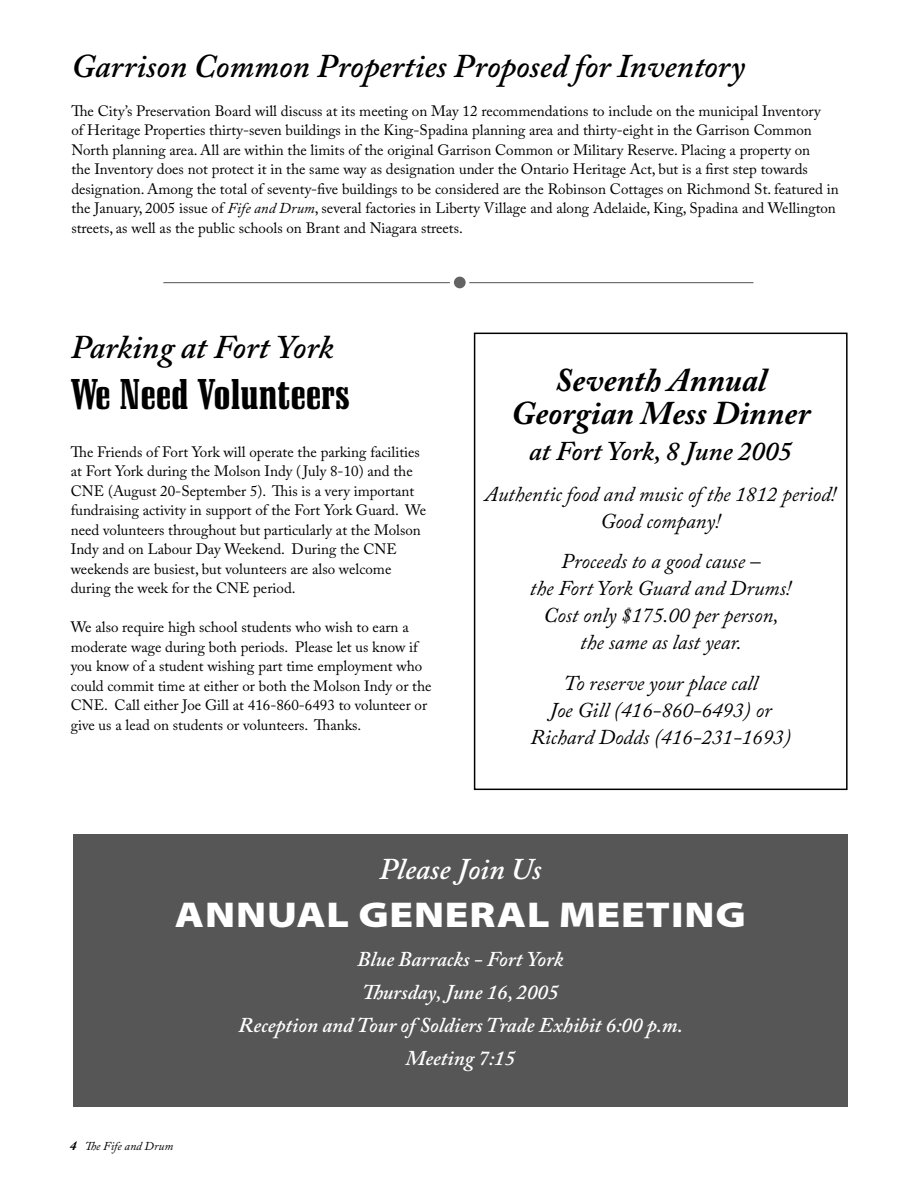
<style>
.page{position:relative;width:918px;height:1188px;background:#fff}
.page>*{position:absolute;margin:0;border:0;box-sizing:border-box;transform-origin:0 0}
.Body-1{font:900 condensed 42px "Schadow BT";color:#000}
.t1{font:900 semi-expanded 36px "Myriad Pro";letter-spacing:.02em;color:#fff;scale:1.1 1}
.heading_1{font:italic 600 33px "Adobe Caslon Pro";color:#000}
.Body-1-2{font:italic 700 33px "Adobe Caslon Pro";color:#000}
.Body-1-3{font:italic 600 33px "Adobe Caslon Pro";color:#000}
.t2{font:italic 600 30px "Adobe Caslon Pro";color:#fff}
.Body-1-4{font:italic 600 27px "Adobe Caslon Pro";color:#000}
.Body-1-5{font:italic 21px "Adobe Caslon Pro";color:#000}
.t3{font:italic 600 21px "Adobe Caslon Pro";color:#fff}
.Body-1-6{font:15px/19.5px "Adobe Caslon Pro";color:#000}
.t4{font:italic 12px "Adobe Caslon Pro";letter-spacing:.005em;color:#000}
.s1{font-style:italic}
.s2{font-weight:700;font-size:13.5px}
</style>
<div class="page">
<div style="left:73px;top:834px;width:775px;height:273px;background:#565656"></div>
<div style="left:474px;top:333px;width:374px;height:457px;border:2px solid #000"></div>
<hr style="left:163px;top:282px;width:590px;height:1px;background:#636363">
<div style="left:450px;top:273px;width:19px;height:20px;background:#fff;border-radius:50%"></div>
<div style="left:454px;top:277px;width:12px;height:11px;background:#636363;border-radius:50%"></div>
<p class="heading_1" style="left:71px;top:46px;width:675px">Garrison Common Properties Proposed for Inventory</p>
<p class="Body-1-6" style="left:71px;top:101px;width:769px">The City’s Preservation Board will discuss at its meeting on May 12 recommendations to include on the municipal Inventory<br>of Heritage Properties thirty-seven buildings in the King-Spadina planning area and thirty-eight in the Garrison Common North planning area. All are within the limits of the original Garrison Common or Military Reserve. Placing a property on<br>the Inventory does not protect it in the same way as designation under the Ontario Heritage Act, but is a first step towards designation. Among the total of seventy-five buildings to be considered are the Robinson Cottages on Richmond St. featured in the January, 2005 issue of <span class="s1">Fife and Drum</span>, several factories in Liberty Village and along Adelaide, King, Spadina and Wellington streets, as well as the public schools on Brant and Niagara streets.</p>
<p class="Body-1-3" style="left:71px;top:327px;width:264px">Parking at Fort York</p>
<p class="Body-1" style="left:71px;top:368px;width:280px">We Need Volunteers</p>
<p class="Body-1-6" style="left:71px;top:442px;width:357px">The Friends of Fort York will operate the parking facilities at Fort York during the Molson Indy ( July 8-10) and the CNE (August 20-September 5). This is a very important fundraising activity in support of the Fort York Guard. We need volunteers throughout but particularly at the Molson Indy and on Labour Day Weekend. During the CNE weekends are busiest, but volunteers are also welcome during the week for the CNE period.</p>
<p class="Body-1-6" style="left:71px;top:617px;width:362px">We also require high school students who wish to earn a moderate wage during both periods. Please let us know if you know of a student wishing part time employment who could commit time at either or both the Molson Indy or the CNE. Call either Joe Gill at 416-860-6493 to volunteer or give us a lead on students or volunteers. Thanks.</p>
<p class="Body-1-2" style="left:555px;top:361px;width:213px">Seventh Annual</p>
<p class="Body-1-2" style="left:511px;top:394px;width:301px">Georgian Mess Dinner</p>
<p class="Body-1-4" style="left:529px;top:435px;width:264px">at Fort York, 8 June 2005</p>
<p class="Body-1-5" style="left:485px;top:481px;width:353px">Authentic food and music of the 1812 period!</p>
<p class="Body-1-5" style="left:601px;top:508px;width:122px">Good company!</p>
<p class="Body-1-5" style="left:561px;top:549px;width:201px">Proceeds to a good cause –</p>
<p class="Body-1-5" style="left:530px;top:576px;width:263px">the Fort York Guard and Drums!</p>
<p class="Body-1-5" style="left:543px;top:603px;width:237px">Cost only $175.00 per person,</p>
<p class="Body-1-5" style="left:580px;top:630px;width:163px">the same as last year.</p>
<p class="Body-1-5" style="left:564px;top:670px;width:196px">To reserve your place call</p>
<p class="Body-1-5" style="left:550px;top:697px;width:223px">Joe Gill (416-860-6493) or</p>
<p class="Body-1-5" style="left:530px;top:724px;width:262px">Richard Dodds (416-231-1693)</p>
<p class="t2" style="left:379px;top:851px;width:164px">Please Join Us</p>
<p class="t1" style="left:175px;top:894px;width:520px">ANNUAL GENERAL MEETING</p>
<p class="t3" style="left:357px;top:947px;width:208px">Blue Barracks - Fort York</p>
<p class="t3" style="left:362px;top:980px;width:198px">Thursday, June 16, 2005</p>
<p class="t3" style="left:238px;top:1013px;width:446px">Reception and Tour of Soldiers Trade Exhibit 6:00 p.m.</p>
<p class="t3" style="left:405px;top:1046px;width:111px">Meeting 7:15</p>
<p class="t4" style="left:70px;top:1139px;width:105px"><span class="s2">4</span> The Fife and Drum</p>
</div>
